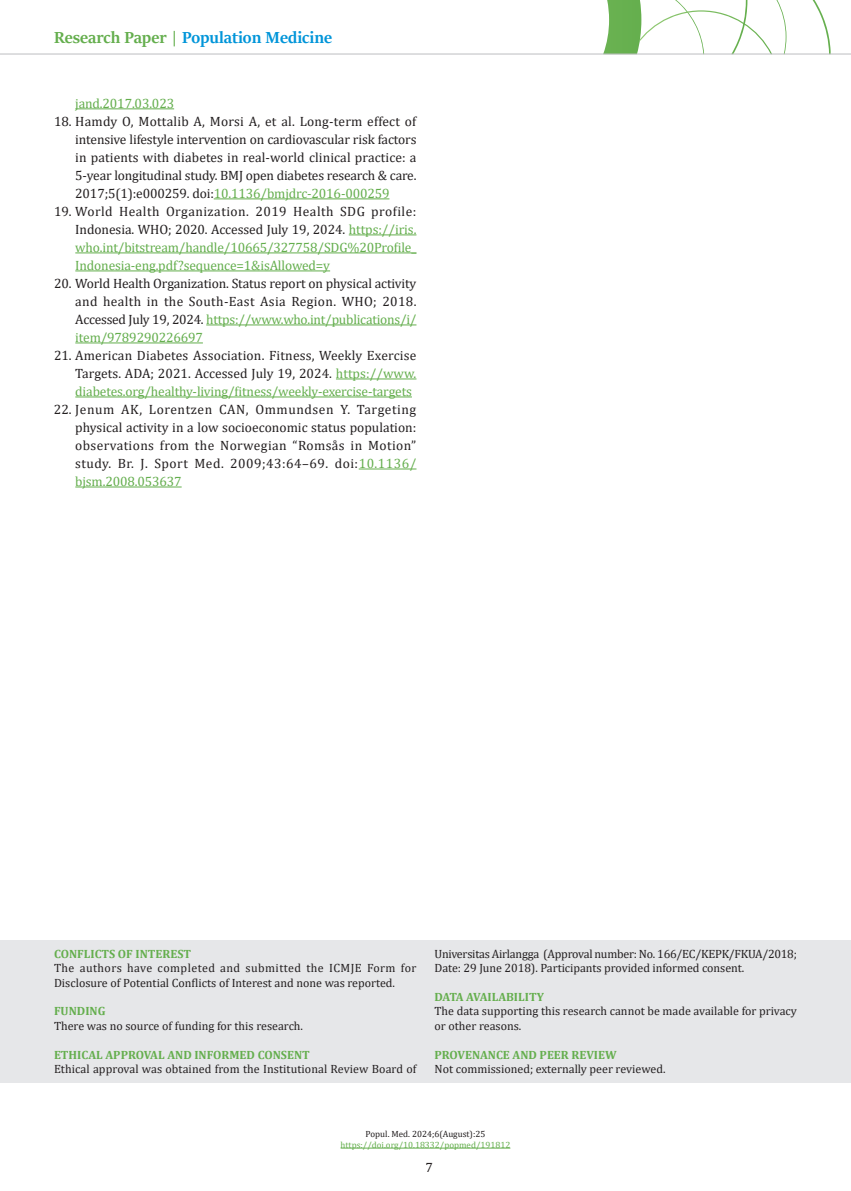
<style>
.page{position:relative;width:851px;height:1191px;background:#fff}
.page>*{position:absolute;margin:0;border:0;box-sizing:border-box;transform-origin:0 0}
.t1{font:700 18px "Sitka Banner";color:#0095d9}
.t2{font:13.5px/18px "Cambria";letter-spacing:-.01em;color:#231f20;text-align:justify}
.t3{font:13.5px/18px "Cambria";letter-spacing:-.01em;color:#64ae4d;text-align:justify}
.t4{font:12px/14.4px "Cambria";color:#231f20}
.t5{font:12px/14.4px "Cambria";letter-spacing:-.02em;color:#231f20}
.t6{font:700 12px "Cambria";color:#64ae4d}
.t7{font:9px "Cambria";color:#64ae4d}
.t8{font:9px "Cambria";color:#231f20}
.s1{color:#64ae4d}
.s2{color:#231f20}
</style>
<div class="page">
<svg style="left:536px;top:0;width:294px;height:54px"></svg>
<hr style="left:340px;top:1147px;width:170px;height:1px;background:#64ae4d">
<hr style="left:0;top:54px;width:850px;height:1px;background:#bcbdc0">
<hr style="left:75px;top:108px;width:99px;height:1px;background:#64ae4d">
<hr style="left:214px;top:198px;width:175px;height:1px;background:#64ae4d">
<hr style="left:349px;top:234px;width:67px;height:1px;background:#64ae4d">
<hr style="left:75px;top:252px;width:341px;height:1px;background:#64ae4d">
<hr style="left:75px;top:270px;width:255px;height:1px;background:#64ae4d">
<hr style="left:206px;top:324px;width:210px;height:1px;background:#64ae4d">
<hr style="left:75px;top:342px;width:128px;height:1px;background:#64ae4d">
<hr style="left:336px;top:378px;width:80px;height:1px;background:#64ae4d">
<hr style="left:75px;top:396px;width:337px;height:1px;background:#64ae4d">
<hr style="left:358px;top:468px;width:58px;height:1px;background:#64ae4d">
<hr style="left:75px;top:486px;width:107px;height:1px;background:#64ae4d">
<div style="left:0;top:940px;width:850px;height:142px;background:#e6e7e9"></div>
<h1 class="t1" style="left:54px;top:25px;width:279px"><span class="s1">Research Paper |</span> Population Medicine</h1>
<p class="t3" style="left:75px;top:94px;width:100px">jand.2017.03.023</p>
<p class="t2" style="left:75px;top:112px;width:342px;text-indent:-21px">18. Hamdy O, Mottalib A, Morsi A, et al. Long-term effect of intensive lifestyle intervention on cardiovascular risk factors in patients with diabetes in real-world clinical practice: a 5-year longitudinal study. BMJ open diabetes research &amp; care.<br>2017;5(1):e000259. doi:<span class="s1">10.1136/bmjdrc-2016-000259</span></p>
<p class="t3" style="left:75px;top:202px;width:342px;text-indent:-21px"><span class="s2">19. World Health Organization. 2019 Health SDG profile:<br>Indonesia. WHO; 2020. Accessed July 19, 2024.</span> https://iris. who.int/bitstream/handle/10665/327758/SDG%20Profile_ Indonesia-eng.pdf?sequence=1&amp;isAllowed=y</p>
<p class="t2" style="left:75px;top:274px;width:343px;text-indent:-21px">20. World Health Organization. Status report on physical activity and health in the South-East Asia Region. WHO; 2018.<br>Accessed July 19, 2024. <span class="s1">https://www.who.int/publications/i/ item/9789290226697</span></p>
<p class="t2" style="left:75px;top:346px;width:342px;text-indent:-21px">21. American Diabetes Association. Fitness, Weekly Exercise Targets. ADA; 2021. Accessed July 19, 2024. <span class="s1">https://www. diabetes.org/healthy-living/fitness/weekly-exercise-targets</span></p>
<p class="t2" style="left:75px;top:400px;width:342px;text-indent:-21px">22. Jenum AK, Lorentzen CAN, Ommundsen Y. Targeting physical activity in a low socioeconomic status population: observations from the Norwegian “Romsås in Motion” study. Br. J. Sport Med. 2009;43:64–69. doi:<span class="s1">10.1136/ bjsm.2008.053637</span></p>
<p class="t6" style="left:54px;top:945px;width:138px">CONFLICTS OF INTEREST</p>
<p class="t4" style="left:54px;top:961px;width:364px">The authors have completed and submitted the ICMJE Form for<br>Disclosure of Potential Conflicts of Interest and none was reported.</p>
<p class="t6" style="left:54px;top:1003px;width:53px">FUNDING</p>
<p class="t4" style="left:54px;top:1018px;width:250px">There was no source of funding for this research.</p>
<p class="t6" style="left:54px;top:1046px;width:257px">ETHICAL APPROVAL AND INFORMED CONSENT</p>
<p class="t4" style="left:54px;top:1061px;width:364px">Ethical approval was obtained from the Institutional Review Board of</p>
<p class="t5" style="left:434px;top:946px;width:364px">Universitas Airlangga (Approval number: No. 166/EC/KEPK/FKUA/2018;<br>Date: 29 June 2018). Participants provided informed consent.</p>
<p class="t6" style="left:434px;top:988px;width:111px">DATA AVAILABILITY</p>
<p class="t4" style="left:434px;top:1004px;width:364px">The data supporting this research cannot be made available for privacy or other reasons.</p>
<p class="t6" style="left:434px;top:1046px;width:184px">PROVENANCE AND PEER REVIEW</p>
<p class="t4" style="left:434px;top:1061px;width:232px">Not commissioned; externally peer reviewed.</p>
<p class="t8" style="left:365px;top:1128px;width:121px">Popul. Med. 2024;6(August):25</p>
<p class="t7" style="left:340px;top:1139px;width:171px">https://doi.org/10.18332/popmed/191812</p>
<p class="t2" style="left:425px;top:1158px;width:9px">7</p>
</div>
